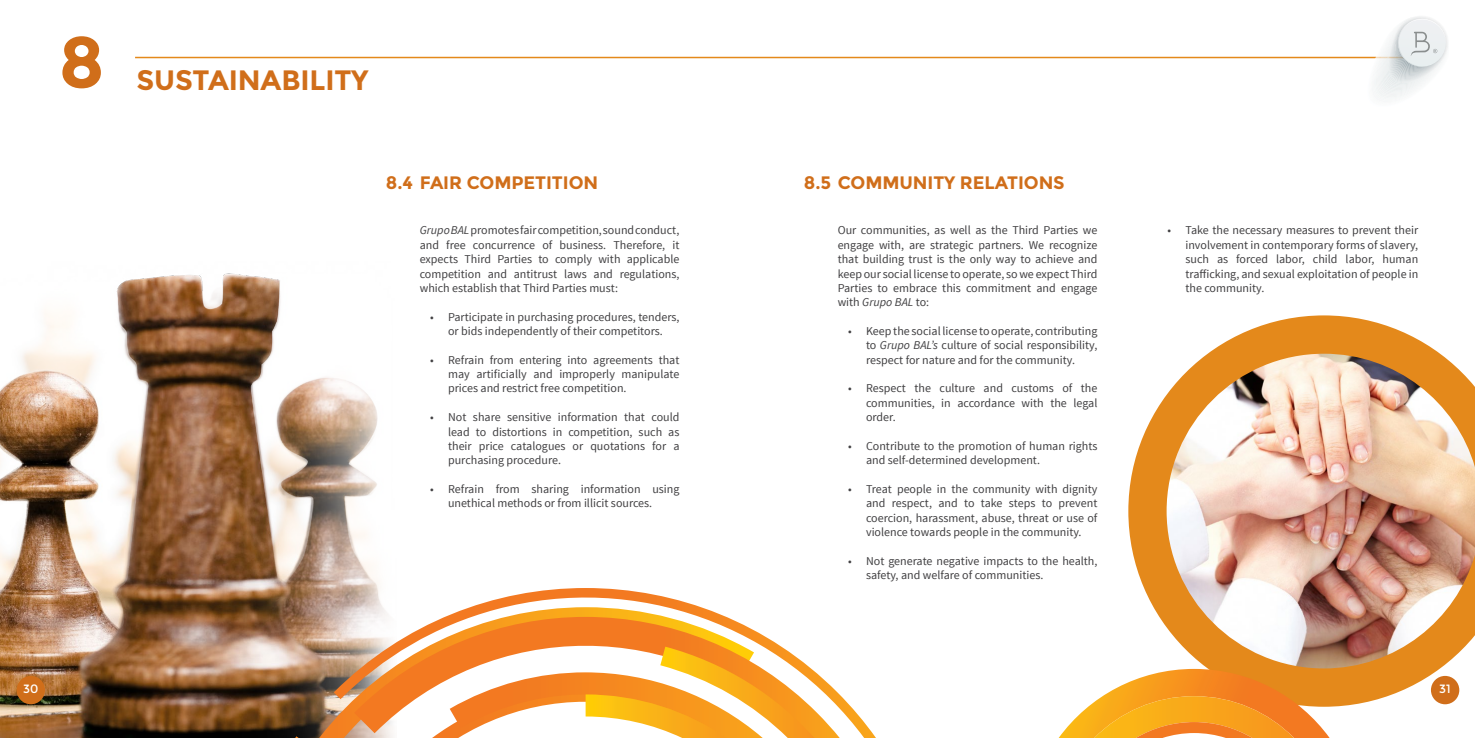
<style>
.page{position:relative;width:1475px;height:738px;background:#fff}
.page>*{position:absolute;margin:0;border:0;box-sizing:border-box;transform-origin:0 0}
.t1{font:700 72px "Montserrat";color:#d06e1a}
.t2{font:700 28px "Montserrat";letter-spacing:-.005em;color:#d06e1a}
.t3{font:700 18px "Montserrat";letter-spacing:-.005em;color:#d06e1a}
.t4{font:12px/14.4px "Source Sans Pro";color:#414042;text-align:justify}
.t5{font:12px "Montserrat";color:#fff}
.s1{font-style:italic}
</style>
<div class="page">
<img style="left:0;top:273px;width:378px;height:464px">
<hr style="left:135px;top:57px;width:1282px;height:1px;background:#e4891b">
<svg style="left:1358px;top:16px;width:90px;height:83px"></svg>
<svg style="left:319px;top:590px;width:15px;height:147px;background:#ac8b72"></svg>
<svg style="left:334px;top:571px;width:541px;height:166px"></svg>
<svg style="left:354px;top:616px;width:485px;height:121px"></svg>
<svg style="left:432px;top:646px;width:382px;height:91px"></svg>
<svg style="left:1128px;top:315px;width:332px;height:391px"></svg>
<img style="left:1166px;top:353px;width:308px;height:315px">
<svg style="left:1059px;top:668px;width:270px;height:69px"></svg>
<div style="left:17px;top:675px;width:28px;height:28px;background:#d06e1a;border-radius:50%"></div>
<div style="left:1430px;top:675px;width:28px;height:28px;background:#d06e1a;border-radius:50%"></div>
<h1 class="t1" style="left:58px;top:19px;width:48px">8</h1>
<h2 class="t2" style="left:136px;top:64px;width:234px">SUSTAINABILITY</h2>
<h3 class="t3" style="left:386px;top:171px;width:214px">8.4 FAIR COMPETITION</h3>
<h3 class="t3" style="left:803px;top:171px;width:262px">8.5 COMMUNITY RELATIONS</h3>
<p class="t4" style="left:419px;top:223px;width:261px"><span class="s1">Grupo BAL</span> promotes fair competition, sound conduct, and free concurrence of business. Therefore, it expects Third Parties to comply with applicable competition and antitrust laws and regulations, which establish that Third Parties must:</p>
<p class="t4" style="left:430px;top:309px;width:251px;text-align:center">• Participate in purchasing procedures, tenders, or bids independently of their competitors.</p>
<p class="t4" style="left:448px;top:352px;width:233px;text-indent:-18px">• Refrain from entering into agreements that may artificially and improperly manipulate prices and restrict free competition.</p>
<p class="t4" style="left:448px;top:410px;width:233px;text-indent:-18px">• Not share sensitive information that could lead to distortions in competition, such as their price catalogues or quotations for a purchasing procedure.</p>
<p class="t4" style="left:448px;top:481px;width:233px;text-indent:-18px">• Refrain from sharing information using unethical methods or from illicit sources.</p>
<p class="t4" style="left:837px;top:223px;width:261px">Our communities, as well as the Third Parties we engage with, are strategic partners. We recognize that building trust is the only way to achieve and keep our social license to operate, so we expect Third Parties to embrace this commitment and engage with <span class="s1">Grupo BAL</span> to:</p>
<p class="t4" style="left:865px;top:324px;width:233px;text-indent:-18px">• Keep the social license to operate, contributing to <span class="s1">Grupo BAL’s</span> culture of social responsibility, respect for nature and for the community.</p>
<p class="t4" style="left:865px;top:381px;width:233px;text-indent:-18px">• Respect the culture and customs of the communities, in accordance with the legal order.</p>
<p class="t4" style="left:865px;top:438px;width:233px;text-indent:-18px">• Contribute to the promotion of human rights and self-determined development.</p>
<p class="t4" style="left:865px;top:481px;width:233px;text-indent:-18px">• Treat people in the community with dignity and respect, and to take steps to prevent coercion, harassment, abuse, threat or use of violence towards people in the community.</p>
<p class="t4" style="left:865px;top:553px;width:233px;text-indent:-18px">• Not generate negative impacts to the health, safety, and welfare of communities.</p>
<p class="t4" style="left:1185px;top:223px;width:234px;text-indent:-18px">• Take the necessary measures to prevent their involvement in contemporary forms of slavery, such as forced labor, child labor, human trafficking, and sexual exploitation of people in the community.</p>
<p class="t5" style="left:23px;top:681px;width:17px">30</p>
<p class="t5" style="left:1438px;top:681px;width:13px">31</p>
</div>
